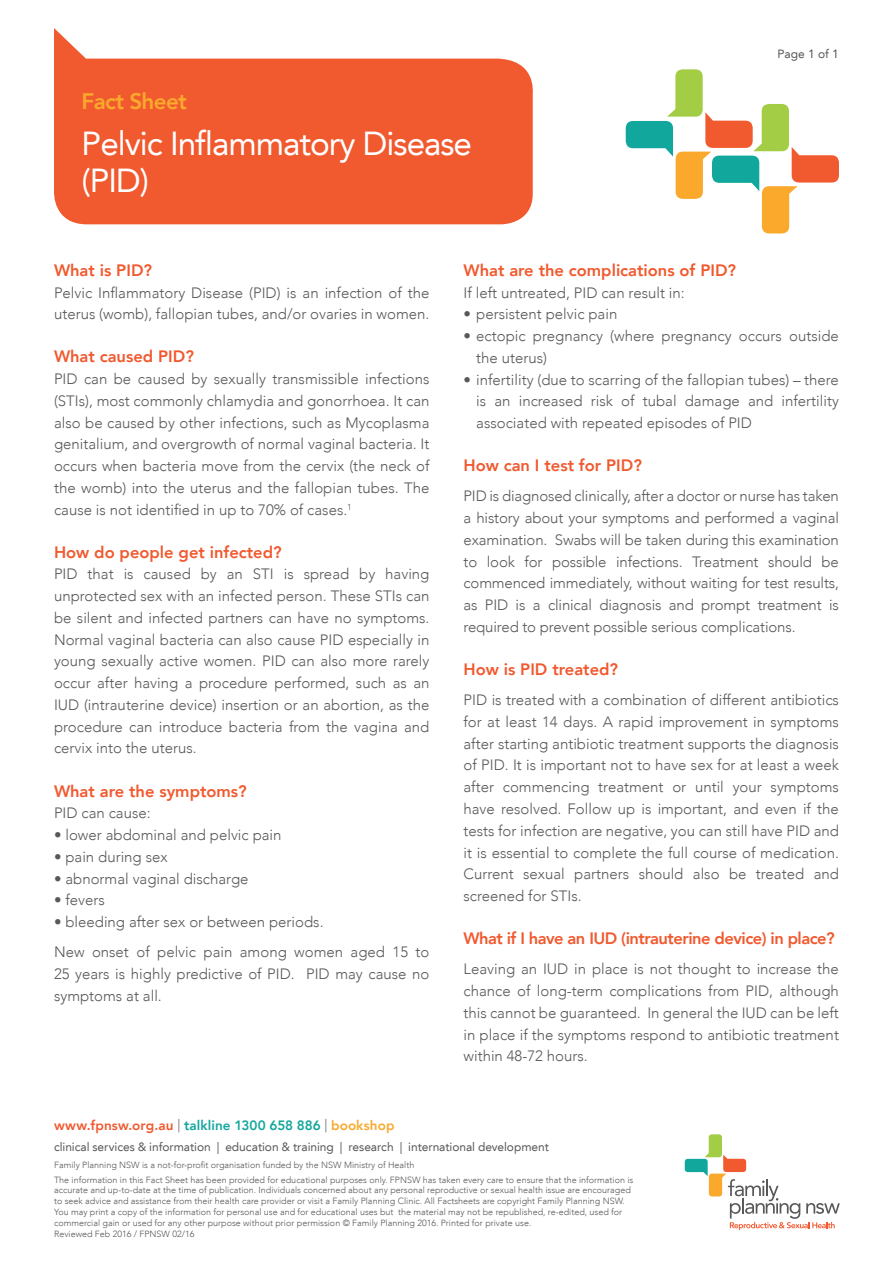
<style>
.page{position:relative;width:893px;height:1263px;background:#fff}
.page>*{position:absolute;margin:0;border:0;box-sizing:border-box;transform-origin:0 0}
.t1{font:33.3px/36.9px "Avenir LT";letter-spacing:-.03em;color:#fff}
.t2{font:800 22.5px "Avenir";letter-spacing:-.03em;color:#faa92c}
.t3{font:800 16.5px "Avenir";color:#f1592f}
.t4{font:800 16.5px "Avenir";letter-spacing:-.03em;color:#f1592f}
.t5{font:300 15px/21.8px "Avenir";color:#57585a;text-align:justify}
.t6{font:800 13.5px "Avenir";letter-spacing:.005em;color:#12a79d}
.t7{font:12px "Avenir LT";letter-spacing:-.005em;color:#57585a}
.t8{font:300 9px/10.8px "Avenir LT";color:#57585a}
.s1{color:#f1592f}
.s2{font-family:"Avenir LT";font-weight:300;color:#57585a}
.s3{color:#faa92c}
</style>
<div class="page">
<svg style="left:54px;top:28px;width:479px;height:197px;fill:#f1592f"></svg>
<svg style="left:625px;top:69px;width:214px;height:165px"></svg>
<svg style="left:685px;top:1134px;width:155px;height:96px"></svg>
<p class="t2" style="left:82px;top:83px;width:107px">Fact Sheet</p>
<p class="t1" style="left:82px;top:125px;width:392px">Pelvic Inflammatory Disease (PID)</p>
<p class="t7" style="left:777px;top:47px;width:63px">Page 1 of 1</p>
<p class="t3" style="left:54px;top:257px;width:100px">What is PID?</p>
<p class="t5" style="left:54px;top:282px;width:377px">Pelvic Inflammatory Disease (PID) is an infection of the uterus (womb), fallopian tubes, and/or ovaries in women.</p>
<p class="t3" style="left:54px;top:344px;width:141px">What caused PID?</p>
<p class="t5" style="left:54px;top:368px;width:377px">PID can be caused by sexually transmissible infections (STIs), most commonly chlamydia and gonorrhoea. It can also be caused by other infections, such as Mycoplasma genitalium, and overgrowth of normal vaginal bacteria. It occurs when bacteria move from the cervix (the neck of the womb) into the uterus and the fallopian tubes. The cause is not identified in up to 70% of cases.<sup>1</sup></p>
<p class="t3" style="left:54px;top:539px;width:229px">How do people get infected?</p>
<p class="t5" style="left:54px;top:563px;width:377px">PID that is caused by an STI is spread by having unprotected sex with an infected person. These STIs can be silent and infected partners can have no symptoms.<br>Normal vaginal bacteria can also cause PID especially in young sexually active women. PID can also more rarely occur after having a procedure performed, such as an IUD (intrauterine device) insertion or an abortion, as the procedure can introduce bacteria from the vagina and cervix into the uterus.</p>
<p class="t3" style="left:54px;top:778px;width:194px">What are the symptoms?</p>
<p class="t5" style="left:54px;top:802px;width:98px">PID can cause:</p>
<p class="t5" style="left:54px;top:824px;width:229px">• lower abdominal and pelvic pain</p>
<p class="t5" style="left:54px;top:846px;width:115px">• pain during sex</p>
<p class="t5" style="left:54px;top:867px;width:196px">• abnormal vaginal discharge</p>
<p class="t5" style="left:54px;top:889px;width:52px">• fevers</p>
<p class="t5" style="left:54px;top:911px;width:271px">• bleeding after sex or between periods.</p>
<p class="t5" style="left:54px;top:941px;width:377px">New onset of pelvic pain among women aged 15 to 25 years is highly predictive of PID. PID may cause no symptoms at all.</p>
<p class="t3" style="left:463px;top:257px;width:274px">What are the complications of PID?</p>
<p class="t5" style="left:463px;top:282px;width:223px">If left untreated, PID can result in:</p>
<p class="t5" style="left:463px;top:303px;width:155px">• persistent pelvic pain</p>
<p class="t5" style="left:476px;top:325px;width:364px;text-indent:-13px">• ectopic pregnancy (where pregnancy occurs outside the uterus)</p>
<p class="t5" style="left:476px;top:369px;width:364px;text-indent:-13px">• infertility (due to scarring of the fallopian tubes) – there is an increased risk of tubal damage and infertility associated with repeated episodes of PID</p>
<p class="t3" style="left:463px;top:453px;width:180px">How can I test for PID?</p>
<p class="t5" style="left:463px;top:485px;width:377px">PID is diagnosed clinically, after a doctor or nurse has taken a history about your symptoms and performed a vaginal examination. Swabs will be taken during this examination to look for possible infections. Treatment should be commenced immediately, without waiting for test results, as PID is a clinical diagnosis and prompt treatment is required to prevent possible serious complications.</p>
<p class="t3" style="left:463px;top:656px;width:156px">How is PID treated?</p>
<p class="t5" style="left:463px;top:689px;width:377px">PID is treated with a combination of different antibiotics for at least 14 days. A rapid improvement in symptoms after starting antibiotic treatment supports the diagnosis of PID. It is important not to have sex for at least a week after commencing treatment or until your symptoms have resolved. Follow up is important, and even if the tests for infection are negative, you can still have PID and it is essential to complete the full course of medication.<br>Current sexual partners should also be treated and screened for STIs.</p>
<p class="t4" style="left:463px;top:925px;width:373px">What if I have an IUD (intrauterine device) in place?</p>
<p class="t5" style="left:463px;top:958px;width:377px">Leaving an IUD in place is not thought to increase the chance of long-term complications from PID, although this cannot be guaranteed. In general the IUD can be left in place if the symptoms respond to antibiotic treatment within 48-72 hours.</p>
<p class="t6" style="left:54px;top:1115px;width:342px"><span class="s1">www.fpnsw.org.au</span> <span class="s2">|</span> talkline 1300 658 886 <span class="s2">|</span> <span class="s3">bookshop</span></p>
<p class="t7" style="left:54px;top:1139px;width:496px">clinical services &amp; information | education &amp; training | research | international development</p>
<p class="t8" style="left:54px;top:1159px;width:362px">Family Planning NSW is a not-for-profit organisation funded by the NSW Ministry of Health</p>
<p class="t8" style="left:54px;top:1174px;width:581px">The information in this Fact Sheet has been provided for educational purposes only. FPNSW has taken every care to ensure that the information is accurate and up-to-date at the time of publication. Individuals concerned about any personal reproductive or sexual health issue are encouraged to seek advice and assistance from their health care provider or visit a Family Planning Clinic. All Factsheets are copyright Family Planning NSW.<br>You may print a copy of the information for personal use and for educational uses but the material may not be republished, re-edited, used for commercial gain or used for any other purpose without prior permission © Family Planning 2016. Printed for private use.<br>Reviewed Feb 2016 / FPNSW 02/16</p>
</div>
